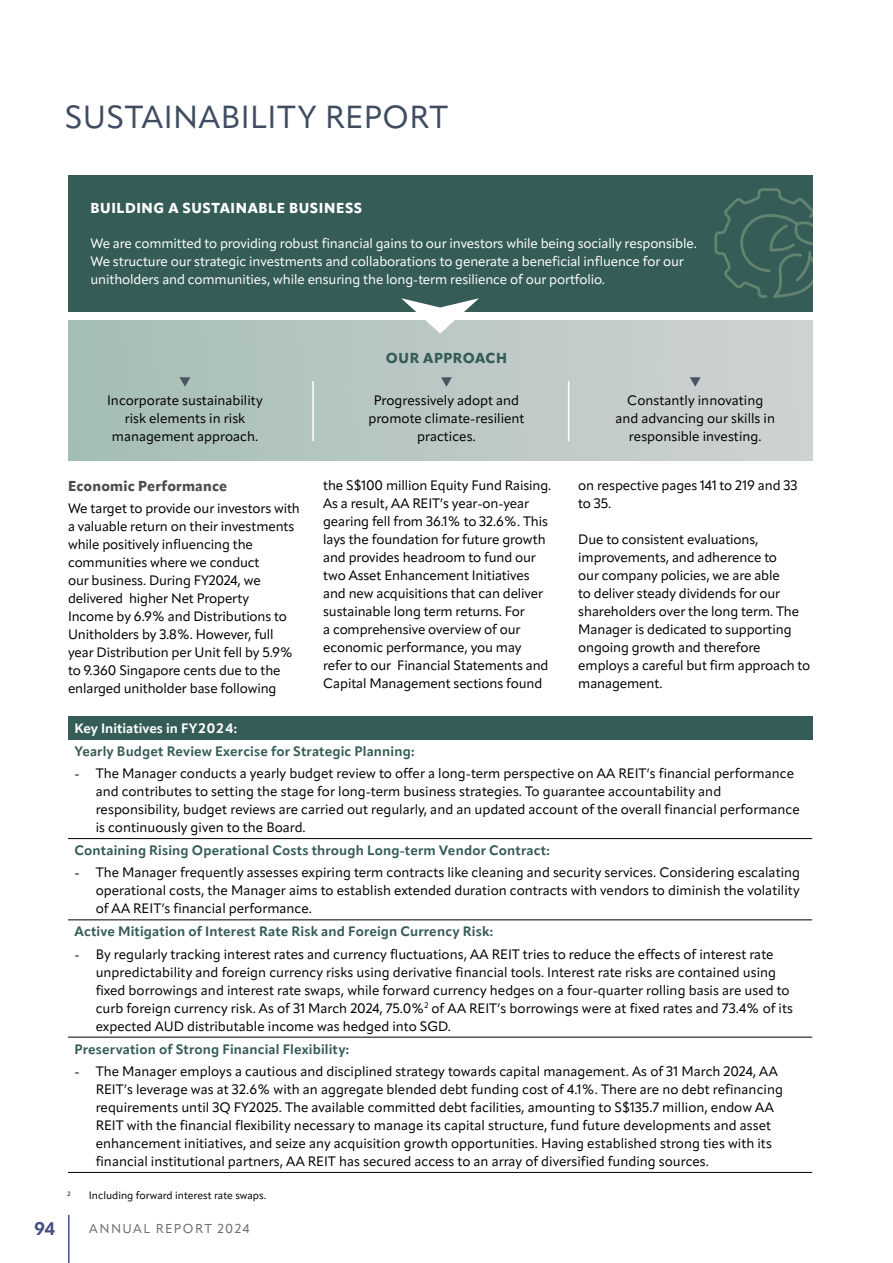
<style>
.page{position:relative;width:893px;height:1263px;background:#fff}
.page>*{position:absolute;margin:0;border:0;box-sizing:border-box;transform-origin:0 0}
.t1{font:31.5px "Apparat";letter-spacing:.02em;color:#404d61}
.t2{font:700 18px "Apparat";color:#434f82}
.t3{font:800 14.25px "Apparat";letter-spacing:.045em;color:#fff}
.t4{font:800 14.25px "Apparat";letter-spacing:.01em;color:#4d4d4f}
.t5{font:800 14.25px "Apparat";letter-spacing:.035em;color:#355c57}
.t6{font:13.5px/18px "Apparat";color:#000}
.t7{font:13.5px/18px "Apparat";letter-spacing:-.01em;color:#fff}
.t8{font:700 13.5px "Apparat";letter-spacing:.01em;color:#355c57}
.t9{font:700 13.5px "Apparat";color:#fff}
.t10{font:12.75px "Apparat";letter-spacing:.115em;color:#6d6e71}
.t11{font:10.5px "Apparat";color:#000}
.t12{font:6.15px "Apparat";color:#000}
</style>
<div class="page">
<div style="left:68px;top:320px;width:744px;height:141px;background:linear-gradient(to right,#a4beb5,#d0d3d4)"></div>
<div style="left:68px;top:175px;width:744px;height:136px;background:#355c57"></div>
<svg style="left:714px;top:188px;width:98px;height:110px"></svg>
<svg style="left:690px;top:377px;width:11px;height:10px"></svg>
<svg style="left:441px;top:377px;width:11px;height:10px"></svg>
<svg style="left:180px;top:377px;width:10px;height:10px"></svg>
<hr style="left:312px;top:381px;width:2px;height:60px;background:#fff">
<hr style="left:568px;top:381px;width:1px;height:60px;background:#fff">
<div style="left:68px;top:716px;width:744px;height:23px;background:#355c57"></div>
<hr style="left:68px;top:838px;width:744px;height:1px;background:#000">
<hr style="left:68px;top:919px;width:744px;height:1px;background:#000">
<hr style="left:68px;top:1037px;width:744px;height:1px;background:#000">
<hr style="left:68px;top:1172px;width:744px;height:1px;background:#000">
<svg style="left:401px;top:298px;width:78px;height:36px"></svg>
<hr style="left:68px;top:1215px;width:2px;height:48px;background:#434f82">
<h1 class="t1" style="left:65px;top:98px;width:385px">SUSTAINABILITY REPORT</h1>
<p class="t3" style="left:91px;top:199px;width:273px">BUILDING A SUSTAINABLE BUSINESS</p>
<p class="t7" style="left:91px;top:234px;width:608px">We are committed to providing robust financial gains to our investors while being socially responsible.<br>We structure our strategic investments and collaborations to generate a beneficial influence for our unitholders and communities, while ensuring the long-term resilience of our portfolio.</p>
<p class="t5" style="left:386px;top:349px;width:123px">OUR APPROACH</p>
<p class="t6" style="left:368px;top:391px;width:158px;text-align:center">Progressively adopt and promote climate-resilient practices.</p>
<p class="t6" style="left:107px;top:391px;width:157px;text-align:center">Incorporate sustainability risk elements in risk management approach.</p>
<p class="t6" style="left:615px;top:391px;width:161px;text-align:center">Constantly innovating and advancing our skills in responsible investing.</p>
<p class="t4" style="left:68px;top:477px;width:161px">Economic Performance</p>
<p class="t6" style="left:68px;top:500px;width:233px">We target to provide our investors with a valuable return on their investments while positively influencing the communities where we conduct<br>our business. During FY2024, we delivered higher Net Property<br>Income by 6.9% and Distributions to Unitholders by 3.8%. However, full year Distribution per Unit fell by 5.9% to 9.360 Singapore cents due to the enlarged unitholder base following</p>
<p class="t6" style="left:323px;top:477px;width:230px">the S$100 million Equity Fund Raising.<br>As a result, AA REIT’s year-on-year gearing fell from 36.1% to 32.6%. This lays the foundation for future growth and provides headroom to fund our two Asset Enhancement Initiatives and new acquisitions that can deliver sustainable long term returns. For<br>a comprehensive overview of our economic performance, you may refer to our Financial Statements and Capital Management sections found</p>
<p class="t6" style="left:578px;top:477px;width:221px">on respective pages 141 to 219 and 33 to 35.</p>
<p class="t6" style="left:578px;top:531px;width:233px">Due to consistent evaluations, improvements, and adherence to<br>our company policies, we are able<br>to deliver steady dividends for our shareholders over the long term. The<br>Manager is dedicated to supporting ongoing growth and therefore employs a careful but firm approach to management.</p>
<p class="t9" style="left:74px;top:720px;width:164px">Key Initiatives in FY2024:</p>
<p class="t8" style="left:74px;top:743px;width:342px">Yearly Budget Review Exercise for Strategic Planning:</p>
<p class="t6" style="left:96px;top:764px;width:706px;text-indent:-21px">- The Manager conducts a yearly budget review to offer a long-term perspective on AA REIT’s financial performance and contributes to setting the stage for long-term business strategies. To guarantee accountability and responsibility, budget reviews are carried out regularly, and an updated account of the overall financial performance is continuously given to the Board.</p>
<p class="t8" style="left:74px;top:842px;width:477px">Containing Rising Operational Costs through Long-term Vendor Contract:</p>
<p class="t6" style="left:96px;top:864px;width:706px;text-align:justify;text-indent:-21px">- The Manager frequently assesses expiring term contracts like cleaning and security services. Considering escalating operational costs, the Manager aims to establish extended duration contracts with vendors to diminish the volatility of AA REIT’s financial performance.</p>
<p class="t8" style="left:74px;top:923px;width:420px">Active Mitigation of Interest Rate Risk and Foreign Currency Risk:</p>
<p class="t6" style="left:96px;top:945px;width:699px;text-indent:-21px">- By regularly tracking interest rates and currency fluctuations, AA REIT tries to reduce the effects of interest rate unpredictability and foreign currency risks using derivative financial tools. Interest rate risks are contained using fixed borrowings and interest rate swaps, while forward currency hedges on a four-quarter rolling basis are used to curb foreign currency risk. As of 31 March 2024, 75.0%<sup>2</sup> of AA REIT’s borrowings were at fixed rates and 73.4% of its expected AUD distributable income was hedged into SGD.</p>
<p class="t8" style="left:74px;top:1041px;width:276px">Preservation of Strong Financial Flexibility:</p>
<p class="t6" style="left:96px;top:1062px;width:689px;text-indent:-21px">- The Manager employs a cautious and disciplined strategy towards capital management. As of 31 March 2024, AA REIT’s leverage was at 32.6% with an aggregate blended debt funding cost of 4.1%. There are no debt refinancing requirements until 3Q FY2025. The available committed debt facilities, amounting to S$135.7 million, endow AA REIT with the financial flexibility necessary to manage its capital structure, fund future developments and asset enhancement initiatives, and seize any acquisition growth opportunities. Having established strong ties with its financial institutional partners, AA REIT has secured access to an array of diversified funding sources.</p>
<p class="t12" style="left:68px;top:1190px;width:5px">2</p>
<p class="t11" style="left:89px;top:1189px;width:179px">Including forward interest rate swaps.</p>
<h2 class="t2" style="left:34px;top:1217px;width:23px">94</h2>
<p class="t10" style="left:89px;top:1221px;width:162px">ANNUAL REPORT 2024</p>
</div>
